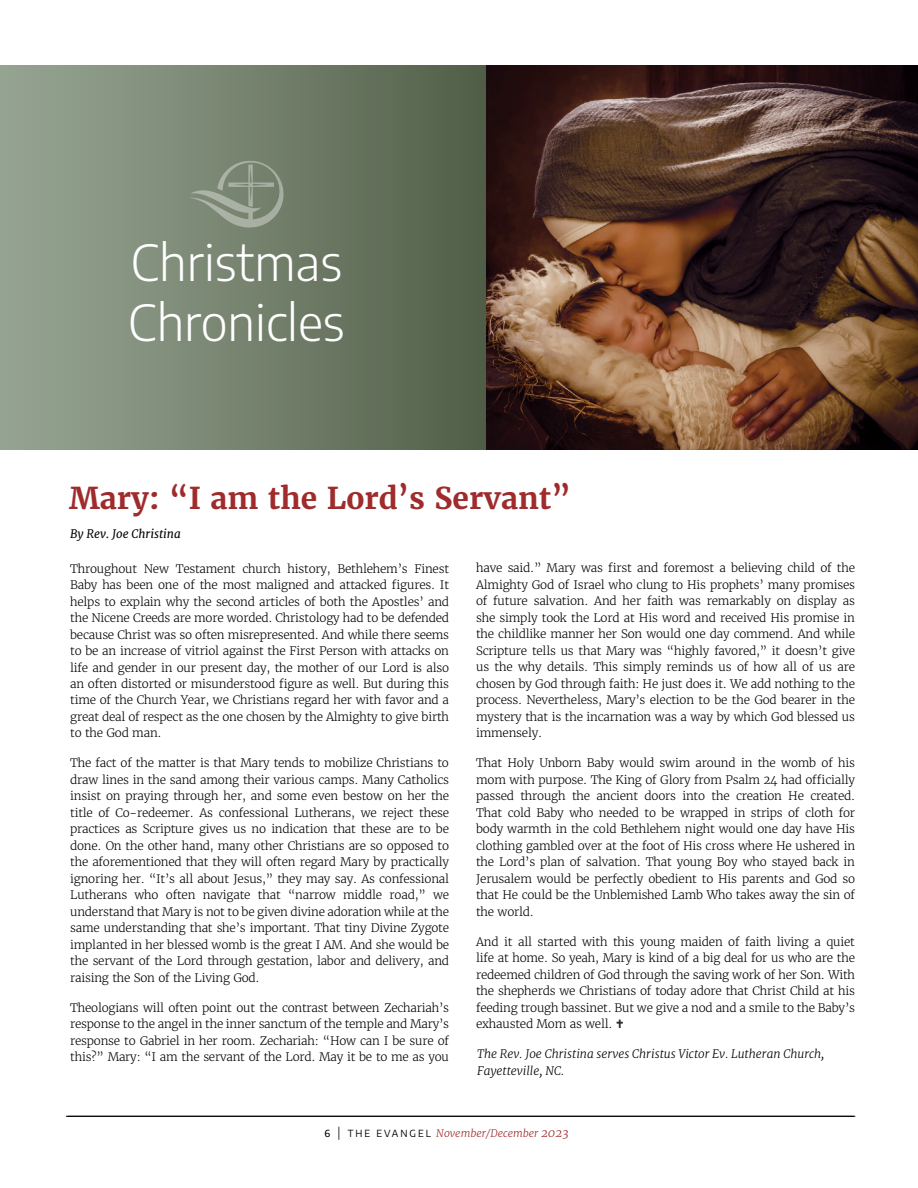
<style>
.page{position:relative;width:918px;height:1188px;background:#fff}
.page>*{position:absolute;margin:0;border:0;box-sizing:border-box;transform-origin:0 0}
.t1{font:300 49.5px/59.4px "Encode Sans";color:#fff}
.t2{font:700 30px "Merriweather";color:#9f2b2c}
.t3{font:300 11.7px/16.5px "Merriweather";letter-spacing:-.02em;color:#000;text-align:justify}
.t4{font:italic 300 11.7px/16.5px "Merriweather";color:#000}
.t5{font:italic 11.7px "Merriweather";color:#000}
.t6{font:italic 300 10.5px "Merriweather";color:#9f2b2c}
.s1{color:#fff}
.s2{font-family:"Encode Sans";font-weight:500;font-style:normal;font-size:9.75px;color:#000}
.s3{font-family:"Encode Sans";font-weight:400;font-style:normal;font-size:12.6px;color:#000}
.s4{font-family:"Encode Sans";font-weight:400;font-style:normal;font-size:9.75px;color:#000}
.s5{font-size:12px}
</style>
<div class="page">
<div style="left:0;top:66px;width:499px;height:383px;background:linear-gradient(to right,#99a695,#505d46)"></div>
<img style="left:486px;top:66px;width:432px;height:383px">
<svg style="left:189px;top:161px;width:95px;height:67px;background:#84907e"></svg>
<hr style="left:68px;top:1116px;width:787px;height:1px;background:#000">
<hr style="left:66px;top:1116px;width:788px;height:1px;background:#000">
<h1 class="t1" style="left:128px;top:231px;width:218px">Christmas<br>Chronicles</h1>
<h2 class="t2" style="left:69px;top:479px;width:536px">Mary: “I am the Lord’s Servant”<span class="s1">es</span></h2>
<p class="t5" style="left:70px;top:526px;width:112px">By Rev. Joe Christina</p>
<p class="t3" style="left:70px;top:560px;width:380px">Throughout New Testament church history, Bethlehem’s Finest Baby has been one of the most maligned and attacked figures. It helps to explain why the second articles of both the Apostles’ and the Nicene Creeds are more worded. Christology had to be defended because Christ was so often misrepresented. And while there seems to be an increase of vitriol against the First Person with attacks on life and gender in our present day, the mother of our Lord is also an often distorted or misunderstood figure as well. But during this time of the Church Year, we Christians regard her with favor and a great deal of respect as the one chosen by the Almighty to give birth to the God man.</p>
<p class="t3" style="left:70px;top:755px;width:380px">The fact of the matter is that Mary tends to mobilize Christians to draw lines in the sand among their various camps. Many Catholics insist on praying through her, and some even bestow on her the title of Co-redeemer. As confessional Lutherans, we reject these practices as Scripture gives us no indication that these are to be done. On the other hand, many other Christians are so opposed to the aforementioned that they will often regard Mary by practically ignoring her. “It’s all about Jesus,” they may say. As confessional Lutherans who often navigate that “narrow middle road,” we understand that Mary is not to be given divine adoration while at the same understanding that she’s important. That tiny Divine Zygote implanted in her blessed womb is the great I AM. And she would be the servant of the Lord through gestation, labor and delivery, and raising the Son of the Living God.</p>
<p class="t3" style="left:70px;top:1000px;width:380px">Theologians will often point out the contrast between Zechariah’s response to the angel in the inner sanctum of the temple and Mary’s response to Gabriel in her room. Zechariah: “How can I be sure of this?” Mary: “I am the servant of the Lord. May it be to me as you</p>
<p class="t3" style="left:476px;top:560px;width:380px">have said.” Mary was first and foremost a believing child of the Almighty God of Israel who clung to His prophets’ many promises of future salvation. And her faith was remarkably on display as she simply took the Lord at His word and received His promise in the childlike manner her Son would one day commend. And while Scripture tells us that Mary was “highly favored,” it doesn’t give us the why details. This simply reminds us of how all of us are chosen by God through faith: He just does it. We add nothing to the process. Nevertheless, Mary’s election to be the God bearer in the mystery that is the incarnation was a way by which God blessed us immensely.</p>
<p class="t3" style="left:476px;top:755px;width:380px">That Holy Unborn Baby would swim around in the womb of his mom with purpose. The King of Glory from Psalm 24 had officially passed through the ancient doors into the creation He created.<br>That cold Baby who needed to be wrapped in strips of cloth for body warmth in the cold Bethlehem night would one day have His clothing gambled over at the foot of His cross where He ushered in the Lord’s plan of salvation. That young Boy who stayed back in Jerusalem would be perfectly obedient to His parents and God so that He could be the Unblemished Lamb Who takes away the sin of the world.</p>
<p class="t3" style="left:476px;top:933px;width:380px">And it all started with this young maiden of faith living a quiet life at home. So yeah, Mary is kind of a big deal for us who are the redeemed children of God through the saving work of her Son. With the shepherds we Christians of today adore that Christ Child at his feeding trough bassinet. But we give a nod and a smile to the Baby’s exhausted Mom as well.</p>
<p class="t4" style="left:477px;top:1046px;width:349px">The Rev. Joe Christina serves Christus Victor Ev. Lutheran Church,<br>Fayetteville, NC.</p>
<p class="t6" style="left:324px;top:1127px;width:246px"><span class="s2">6</span> <span class="s3">|</span> <span class="s4">T H E E VA N G E L</span> November/December <span class="s5">2023</span></p>
</div>
